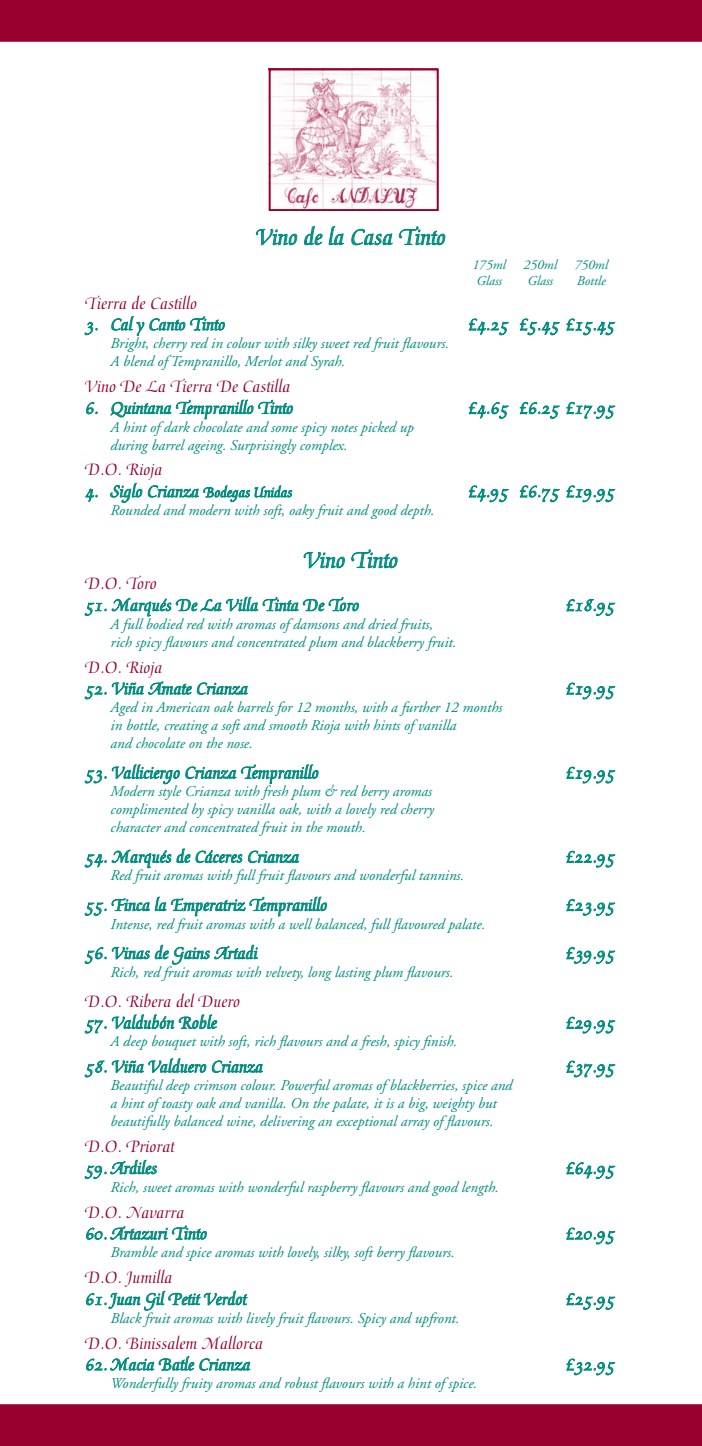
<style>
.page{position:relative;width:702px;height:1446px;background:#98002e}
.page>*{position:absolute;margin:0;border:0;box-sizing:border-box;transform-origin:0 0}
.t1{font:24px "Medici Script";color:#008d7f}
.t2{font:18px "Medici Script";color:#008d7f}
.t3{font:18px "Medici Script";color:#98002e}
.t4{font:italic 15px/18px "Adobe Garamond";color:#008d7f}
.t5{font:italic 13.5px/16.2px "Adobe Garamond";color:#008d7f}
.s1{font-size:15px}
</style>
<div class="page">
<div style="left:0;top:42px;width:702px;height:1362px;background:#fff"></div>
<img style="left:272px;top:71px;width:164px;height:137px">
<div style="left:269px;top:68px;width:170px;height:143px;border:2px solid #98002e"></div>
<svg style="left:256px;top:229px;width:41px;height:16px"></svg>
<svg style="left:304px;top:226px;width:18px;height:19px"></svg>
<svg style="left:329px;top:226px;width:15px;height:21px"></svg>
<svg style="left:351px;top:229px;width:41px;height:18px"></svg>
<svg style="left:399px;top:226px;width:46px;height:19px"></svg>
<svg style="left:85px;top:322px;width:13px;height:13px"></svg>
<svg style="left:111px;top:315px;width:114px;height:21px;background:#c2e3e0"></svg>
<svg style="left:469px;top:319px;width:39px;height:16px"></svg>
<svg style="left:520px;top:319px;width:39px;height:16px"></svg>
<svg style="left:566px;top:319px;width:49px;height:16px"></svg>
<svg style="left:86px;top:402px;width:12px;height:12px"></svg>
<svg style="left:111px;top:398px;width:182px;height:21px;background:#bce0dd"></svg>
<svg style="left:469px;top:402px;width:39px;height:17px"></svg>
<svg style="left:520px;top:402px;width:39px;height:17px"></svg>
<svg style="left:566px;top:402px;width:49px;height:17px"></svg>
<svg style="left:85px;top:489px;width:13px;height:13px"></svg>
<svg style="left:110px;top:482px;width:32px;height:21px"></svg>
<svg style="left:148px;top:483px;width:144px;height:19px;background:#b8dfdb"></svg>
<svg style="left:469px;top:485px;width:39px;height:17px"></svg>
<svg style="left:520px;top:485px;width:39px;height:17px"></svg>
<svg style="left:566px;top:485px;width:49px;height:17px"></svg>
<svg style="left:304px;top:552px;width:41px;height:16px"></svg>
<svg style="left:351px;top:549px;width:46px;height:19px"></svg>
<svg style="left:85px;top:595px;width:274px;height:21px;background:#c5e5e2"></svg>
<svg style="left:566px;top:599px;width:49px;height:17px"></svg>
<svg style="left:85px;top:681px;width:163px;height:18px;background:#bae0dc"></svg>
<svg style="left:566px;top:683px;width:49px;height:16px"></svg>
<svg style="left:85px;top:763px;width:233px;height:21px;background:#bfe2de"></svg>
<svg style="left:566px;top:767px;width:49px;height:16px"></svg>
<svg style="left:85px;top:849px;width:86px;height:19px;background:#bae0dc"></svg>
<svg style="left:177px;top:846px;width:13px;height:17px"></svg>
<svg style="left:196px;top:850px;width:46px;height:15px"></svg>
<svg style="left:248px;top:851px;width:51px;height:14px"></svg>
<svg style="left:566px;top:851px;width:49px;height:16px"></svg>
<svg style="left:85px;top:895px;width:242px;height:21px;background:#c1e3df"></svg>
<svg style="left:566px;top:899px;width:49px;height:17px"></svg>
<svg style="left:85px;top:947px;width:64px;height:17px"></svg>
<svg style="left:155px;top:943px;width:103px;height:21px;background:#bce1dd"></svg>
<svg style="left:566px;top:947px;width:49px;height:17px"></svg>
<svg style="left:85px;top:1012px;width:132px;height:21px;background:#bfe2de"></svg>
<svg style="left:566px;top:1017px;width:49px;height:16px"></svg>
<svg style="left:85px;top:1056px;width:121px;height:21px;background:#c1e3e0"></svg>
<svg style="left:212px;top:1060px;width:51px;height:15px"></svg>
<svg style="left:566px;top:1060px;width:49px;height:17px"></svg>
<svg style="left:85px;top:1158px;width:72px;height:21px;background:#bee1de"></svg>
<svg style="left:566px;top:1162px;width:49px;height:17px"></svg>
<svg style="left:86px;top:1225px;width:121px;height:17px;background:#b2dcd8"></svg>
<svg style="left:566px;top:1227px;width:49px;height:17px"></svg>
<svg style="left:86px;top:1289px;width:161px;height:21px;background:#c1e3df"></svg>
<svg style="left:566px;top:1293px;width:49px;height:17px"></svg>
<svg style="left:86px;top:1355px;width:164px;height:18px;background:#b7dfdb"></svg>
<svg style="left:566px;top:1358px;width:49px;height:17px"></svg>
<h1 class="t1" style="left:256px;top:223px;width:191px">Vino de la Casa Tinto</h1>
<p class="t5" style="left:472px;top:257px;width:35px">175ml<br>Glass</p>
<p class="t5" style="left:523px;top:257px;width:35px">250ml<br>Glass</p>
<p class="t5" style="left:574px;top:257px;width:35px">750ml<br>Bottle</p>
<p class="t3" style="left:85px;top:293px;width:113px">Tierra de Castillo</p>
<p class="t2" style="left:85px;top:314px;width:141px">3. Cal y Canto Tinto</p>
<p class="t2" style="left:468px;top:314px;width:148px">£4.25 £5.45 £15.45</p>
<p class="t4" style="left:111px;top:335px;width:340px">Bright, cherry red in colour with silky sweet red fruit flavours.<br>A blend of Tempranillo, Merlot and Syrah.</p>
<p class="t3" style="left:85px;top:376px;width:207px">Vino De La Tierra De Castilla</p>
<p class="t2" style="left:85px;top:398px;width:210px">6. Quintana Tempranillo Tinto</p>
<p class="t2" style="left:468px;top:398px;width:148px">£4.65 £6.25 £17.95</p>
<p class="t4" style="left:111px;top:418px;width:305px">A hint of dark chocolate and some spicy notes picked up during barrel ageing. Surprisingly complex.</p>
<p class="t3" style="left:85px;top:460px;width:79px">D.O. Rioja</p>
<p class="t2" style="left:85px;top:481px;width:209px">4. Siglo Crianza <span class="s1">Bodegas Unidas</span></p>
<p class="t2" style="left:468px;top:481px;width:148px">£4.95 £6.75 £19.95</p>
<p class="t4" style="left:111px;top:502px;width:325px">Rounded and modern with soft, oaky fruit and good depth.</p>
<h1 class="t1" style="left:304px;top:546px;width:95px">Vino Tinto</h1>
<p class="t3" style="left:85px;top:573px;width:73px">D.O. Toro</p>
<p class="t2" style="left:85px;top:595px;width:275px">51. Marqués De La Villa Tinta De Toro</p>
<p class="t2" style="left:565px;top:595px;width:51px">£18.95</p>
<p class="t4" style="left:111px;top:615px;width:347px">A full bodied red with aromas of damsons and dried fruits, rich spicy flavours and concentrated plum and blackberry fruit.</p>
<p class="t3" style="left:85px;top:657px;width:79px">D.O. Rioja</p>
<p class="t2" style="left:85px;top:678px;width:164px">52. Viña Amate Crianza</p>
<p class="t2" style="left:565px;top:678px;width:51px">£19.95</p>
<p class="t4" style="left:111px;top:699px;width:393px">Aged in American oak barrels for 12 months, with a further 12 months in bottle, creating a soft and smooth Rioja with hints of vanilla<br>and chocolate on the nose.</p>
<p class="t2" style="left:85px;top:762px;width:235px">53. Valliciergo Crianza Tempranillo</p>
<p class="t2" style="left:565px;top:762px;width:51px">£19.95</p>
<p class="t4" style="left:111px;top:783px;width:325px">Modern style Crianza with fresh plum &amp; red berry aromas complimented by spicy vanilla oak, with a lovely red cherry character and concentrated fruit in the mouth.</p>
<p class="t2" style="left:85px;top:847px;width:216px">54. Marqués de Cáceres Crianza</p>
<p class="t2" style="left:565px;top:847px;width:51px">£22.95</p>
<p class="t4" style="left:111px;top:867px;width:355px">Red fruit aromas with full fruit flavours and wonderful tannins.</p>
<p class="t2" style="left:85px;top:895px;width:244px">55. Finca la Emperatriz Tempranillo</p>
<p class="t2" style="left:565px;top:895px;width:51px">£23.95</p>
<p class="t4" style="left:111px;top:915px;width:376px">Intense, red fruit aromas with a well balanced, full flavoured palate.</p>
<p class="t2" style="left:85px;top:943px;width:174px">56. Vinas de Gains Artadi</p>
<p class="t2" style="left:565px;top:943px;width:51px">£39.95</p>
<p class="t4" style="left:111px;top:963px;width:344px">Rich, red fruit aromas with velvety, long lasting plum flavours.</p>
<p class="t3" style="left:85px;top:991px;width:157px">D.O. Ribera del Duero</p>
<p class="t2" style="left:85px;top:1012px;width:133px">57. Valdubón Roble</p>
<p class="t2" style="left:565px;top:1012px;width:51px">£29.95</p>
<p class="t4" style="left:111px;top:1033px;width:348px">A deep bouquet with soft, rich flavours and a fresh, spicy finish.</p>
<p class="t2" style="left:85px;top:1056px;width:179px">58. Viña Valduero Crianza</p>
<p class="t2" style="left:565px;top:1056px;width:51px">£37.95</p>
<p class="t4" style="left:111px;top:1077px;width:403px">Beautiful deep crimson colour. Powerful aromas of blackberries, spice and a hint of toasty oak and vanilla. On the palate, it is a big, weighty but beautifully balanced wine, delivering an exceptional array of flavours.</p>
<p class="t3" style="left:85px;top:1136px;width:91px">D.O. Priorat</p>
<p class="t2" style="left:85px;top:1158px;width:74px">59. Ardiles</p>
<p class="t2" style="left:565px;top:1158px;width:51px">£64.95</p>
<p class="t4" style="left:111px;top:1178px;width:390px">Rich, sweet aromas with wonderful raspberry flavours and good length.</p>
<p class="t3" style="left:85px;top:1202px;width:101px">D.O. Navarra</p>
<p class="t2" style="left:85px;top:1223px;width:123px">60. Artazuri Tinto</p>
<p class="t2" style="left:565px;top:1223px;width:51px">£20.95</p>
<p class="t4" style="left:111px;top:1244px;width:346px">Bramble and spice aromas with lovely, silky, soft berry flavours.</p>
<p class="t3" style="left:85px;top:1267px;width:89px">D.O. Jumilla</p>
<p class="t2" style="left:85px;top:1289px;width:163px">61. Juan Gil Petit Verdot</p>
<p class="t2" style="left:565px;top:1289px;width:51px">£25.95</p>
<p class="t4" style="left:111px;top:1309px;width:350px">Black fruit aromas with lively fruit flavours. Spicy and upfront.</p>
<p class="t3" style="left:85px;top:1332px;width:179px">D.O. Binissalem Mallorca</p>
<p class="t2" style="left:85px;top:1354px;width:167px">62. Macia Batle Crianza</p>
<p class="t2" style="left:565px;top:1354px;width:51px">£32.95</p>
<p class="t4" style="left:111px;top:1375px;width:368px">Wonderfully fruity aromas and robust flavours with a hint of spice.</p>
</div>
